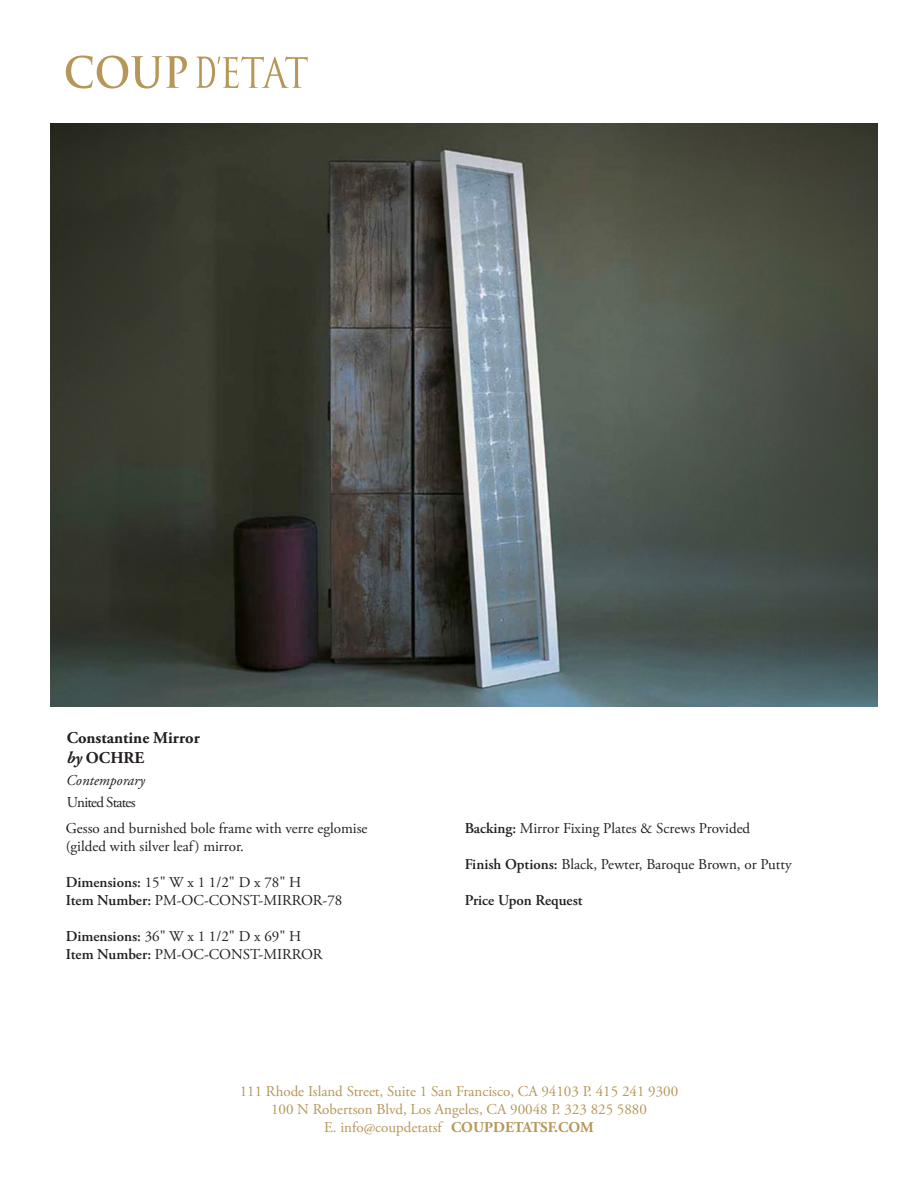
<style>
.page{position:relative;width:918px;height:1188px;background:#fff}
.page>*{position:absolute;margin:0;border:0;box-sizing:border-box;transform-origin:0 0}
.t1{font:700 16.5px/19.8px "Adobe Garamond Pro";color:#231f20}
.t2{font:15px/18px "Adobe Garamond Pro";color:#231f20}
.t3{font:15px/18px "Adobe Garamond Pro";color:#b69759;text-align:center}
.t4{font:600 15px "Adobe Garamond Pro";color:#231f20}
.t5{font:italic 15px "Adobe Garamond Pro";color:#231f20}
.t6{font:15px "Adobe Garamond Pro";letter-spacing:-.055em;color:#231f20}
.s1{font-style:italic}
.s2{font-weight:600}
.s3{font-weight:700}
</style>
<div class="page">
<svg style="left:66px;top:56px;width:121px;height:33px"></svg>
<svg style="left:197px;top:56px;width:111px;height:32px"></svg>
<img style="left:50px;top:123px;width:827px;height:584px">
<p class="t1" style="left:67px;top:728px;width:135px">Constantine Mirror <span class="s1">by</span> OCHRE</p>
<p class="t5" style="left:66px;top:771px;width:80px">Contemporary</p>
<p class="t6" style="left:67px;top:793px;width:70px">United States</p>
<p class="t2" style="left:66px;top:820px;width:303px">Gesso and burnished bole frame with verre eglomise (gilded with silver leaf) mirror.</p>
<p class="t2" style="left:66px;top:874px;width:278px"><span class="s2">Dimensions:</span> 15" W x 1 1/2" D x 78" H<br><span class="s2">Item Number:</span> PM-OC-CONST-MIRROR-78</p>
<p class="t2" style="left:66px;top:928px;width:258px"><span class="s2">Dimensions:</span> 36" W x 1 1/2" D x 69" H<br><span class="s2">Item Number:</span> PM-OC-CONST-MIRROR</p>
<p class="t2" style="left:465px;top:820px;width:287px"><span class="s2">Backing:</span> Mirror Fixing Plates &amp; Screws Provided</p>
<p class="t2" style="left:465px;top:856px;width:329px"><span class="s2">Finish Options:</span> Black, Pewter, Baroque Brown, or Putty</p>
<p class="t4" style="left:465px;top:892px;width:120px">Price Upon Request</p>
<p class="t3" style="left:240px;top:1083px;width:440px">111 Rhode Island Street, Suite 1 San Francisco, CA 94103 P. 415 241 9300<br>100 N Robertson Blvd, Los Angeles, CA 90048 P. 323 825 5880<br>E. info@coupdetatsf <span class="s3">COUPDETATSF.COM</span></p>
</div>
